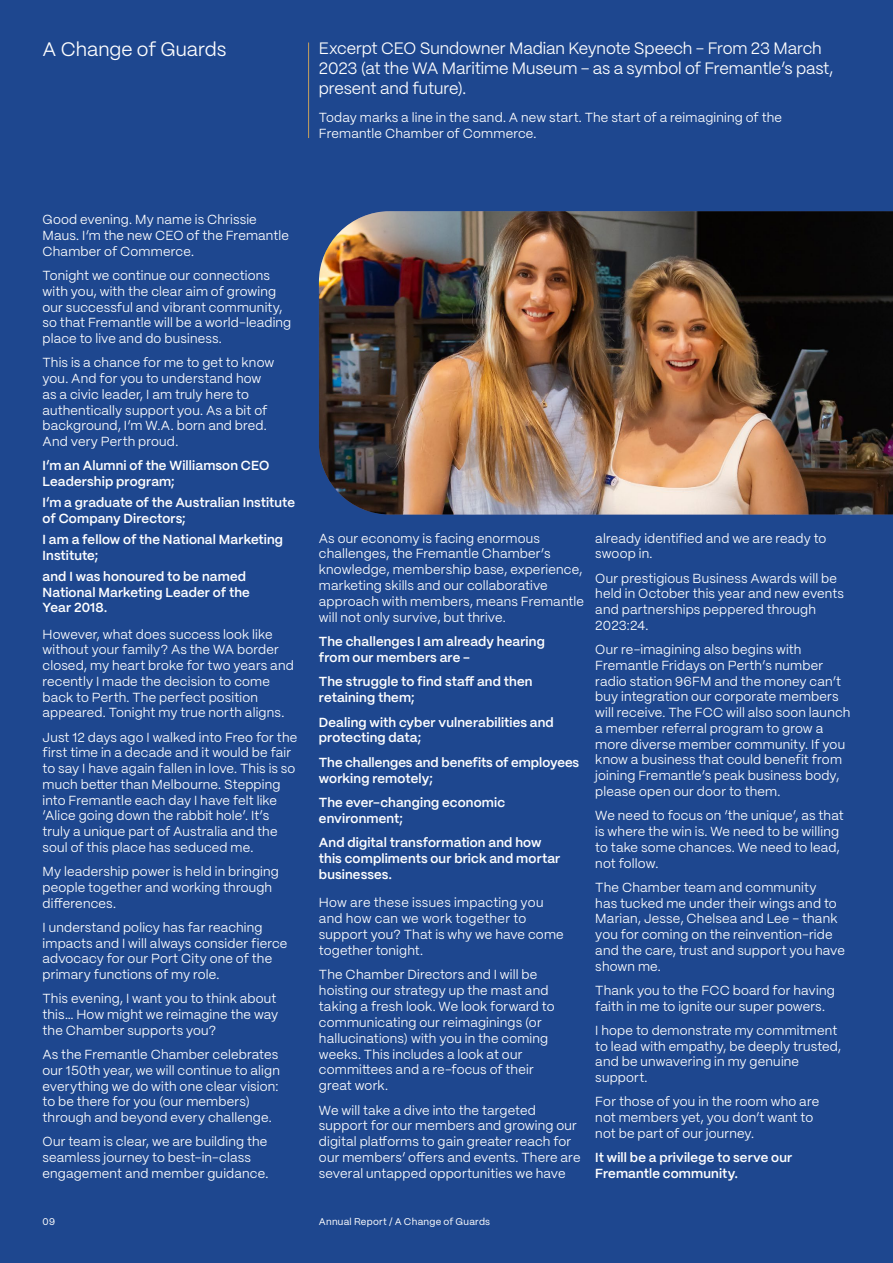
<style>
.page{position:relative;width:893px;height:1263px;background:#1e478f}
.page>*{position:absolute;margin:0;border:0;box-sizing:border-box;transform-origin:0 0}
.t1{font:19.5px "PP Mori";color:#fff}
.t2{font:16.5px/19.8px "PP Mori";letter-spacing:-.005em;color:#fff}
.t3{font:13.2px/15.8px "PP Mori";letter-spacing:.015em;color:#fff}
.t4{font:600 13.2px/15.9px "PP Mori";letter-spacing:.01em;color:#fff}
.t5{font:9.75px "PP Mori";letter-spacing:.025em;color:#fff}
</style>
<div class="page">
<hr style="left:308px;top:43px;width:1px;height:95px;background:#c5a05d">
<img style="left:319px;top:211px;width:574px;height:303px">
<h1 class="t1" style="left:43px;top:33px;width:185px">A Change of Guards</h1>
<p class="t2" style="left:319px;top:37px;width:516px">Excerpt CEO Sundowner Madian Keynote Speech - From 23 March<br>2023 (at the WA Maritime Museum – as a symbol of Fremantle’s past, present and future).</p>
<p class="t3" style="left:319px;top:109px;width:465px">Today marks a line in the sand. A new start. The start of a reimagining of the<br>Fremantle Chamber of Commerce.</p>
<p class="t3" style="left:43px;top:211px;width:248px">Good evening. My name is Chrissie<br>Maus. I’m the new CEO of the Fremantle<br>Chamber of Commerce.</p>
<p class="t3" style="left:43px;top:267px;width:250px">Tonight we continue our connections with you, with the clear aim of growing our successful and vibrant community, so that Fremantle will be a world-leading place to live and do business.</p>
<p class="t3" style="left:43px;top:354px;width:233px">This is a chance for me to get to know you. And for you to understand how as a civic leader, I am truly here to authentically support you. As a bit of background, I’m W.A. born and bred.<br>And very Perth proud.</p>
<p class="t4" style="left:43px;top:457px;width:228px">I’m an Alumni of the Williamson CEO<br>Leadership program;</p>
<p class="t4" style="left:43px;top:494px;width:254px">I’m a graduate of the Australian Institute of Company Directors;</p>
<p class="t4" style="left:43px;top:531px;width:242px">I am a fellow of the National Marketing<br>Institute;</p>
<p class="t4" style="left:43px;top:568px;width:209px">and I was honoured to be named<br>National Marketing Leader of the<br>Year 2018.</p>
<p class="t3" style="left:43px;top:625px;width:253px">However, what does success look like without your family? As the WA border closed, my heart broke for two years and recently I made the decision to come back to Perth. The perfect position appeared. Tonight my true north aligns.</p>
<p class="t3" style="left:43px;top:728px;width:256px">Just 12 days ago I walked into Freo for the first time in a decade and it would be fair to say I have again fallen in love. This is so much better than Melbourne. Stepping into Fremantle each day I have felt like ‘Alice going down the rabbit hole’. It’s truly a unique part of Australia and the soul of this place has seduced me.</p>
<p class="t3" style="left:43px;top:863px;width:238px">My leadership power is held in bringing people together and working through differences.</p>
<p class="t3" style="left:43px;top:919px;width:246px">I understand policy has far reaching impacts and I will always consider fierce advocacy for our Port City one of the primary functions of my role.</p>
<p class="t3" style="left:43px;top:990px;width:237px">This evening, I want you to think about this… How might we reimagine the way the Chamber supports you?</p>
<p class="t3" style="left:43px;top:1046px;width:239px">As the Fremantle Chamber celebrates our 150th year, we will continue to align everything we do with one clear vision: to be there for you (our members) through and beyond every challenge.</p>
<p class="t3" style="left:43px;top:1133px;width:227px">Our team is clear, we are building the seamless journey to best-in-class engagement and member guidance.</p>
<p class="t3" style="left:319px;top:529px;width:267px">As our economy is facing enormous challenges, the Fremantle Chamber’s knowledge, membership base, experience, marketing skills and our collaborative approach with members, means Fremantle will not only survive, but thrive.</p>
<p class="t4" style="left:319px;top:633px;width:227px">The challenges I am already hearing from our members are -</p>
<p class="t4" style="left:319px;top:673px;width:215px">The struggle to find staff and then retaining them;</p>
<p class="t4" style="left:319px;top:713px;width:236px">Dealing with cyber vulnerabilities and protecting data;</p>
<p class="t4" style="left:319px;top:753px;width:262px">The challenges and benefits of employees working remotely;</p>
<p class="t4" style="left:319px;top:793px;width:188px">The ever-changing economic environment;</p>
<p class="t4" style="left:319px;top:834px;width:243px">And digital transformation and how this compliments our brick and mortar businesses.</p>
<p class="t3" style="left:319px;top:894px;width:246px">How are these issues impacting you and how can we work together to support you? That is why we have come together tonight.</p>
<p class="t3" style="left:319px;top:966px;width:237px">The Chamber Directors and I will be hoisting our strategy up the mast and taking a fresh look. We look forward to communicating our reimaginings (or hallucinations) with you in the coming weeks. This includes a look at our committees and a re-focus of their great work.</p>
<p class="t3" style="left:319px;top:1101px;width:263px">We will take a dive into the targeted support for our members and growing our digital platforms to gain greater reach for our members’ offers and events. There are several untapped opportunities we have</p>
<p class="t3" style="left:595px;top:529px;width:233px">already identified and we are ready to swoop in.</p>
<p class="t3" style="left:595px;top:569px;width:250px">Our prestigious Business Awards will be held in October this year and new events and partnerships peppered through<br>2023:24.</p>
<p class="t3" style="left:595px;top:641px;width:257px">Our re-imagining also begins with Fremantle Fridays on Perth’s number radio station 96FM and the money can’t buy integration our corporate members will receive. The FCC will also soon launch a member referral program to grow a more diverse member community. If you know a business that could benefit from joining Fremantle’s peak business body, please open our door to them.</p>
<p class="t3" style="left:595px;top:807px;width:250px">We need to focus on ‘the unique’, as that is where the win is. We need to be willing to take some chances. We need to lead, not follow.</p>
<p class="t3" style="left:595px;top:878px;width:251px">The Chamber team and community<br>has tucked me under their wings and to<br>Marian, Jesse, Chelsea and Lee - thank you for coming on the reinvention-ride and the care, trust and support you have shown me.</p>
<p class="t3" style="left:595px;top:982px;width:241px">Thank you to the FCC board for having faith in me to ignite our super powers.</p>
<p class="t3" style="left:595px;top:1022px;width:247px">I hope to demonstrate my commitment to lead with empathy, be deeply trusted, and be unwavering in my genuine support.</p>
<p class="t3" style="left:595px;top:1093px;width:225px">For those of you in the room who are not members yet, you don’t want to not be part of our journey.</p>
<p class="t4" style="left:595px;top:1149px;width:199px">It will be a privilege to serve our<br>Fremantle community.</p>
<p class="t5" style="left:43px;top:1213px;width:14px">09</p>
<p class="t5" style="left:319px;top:1213px;width:173px">Annual Report / A Change of Guards</p>
</div>
